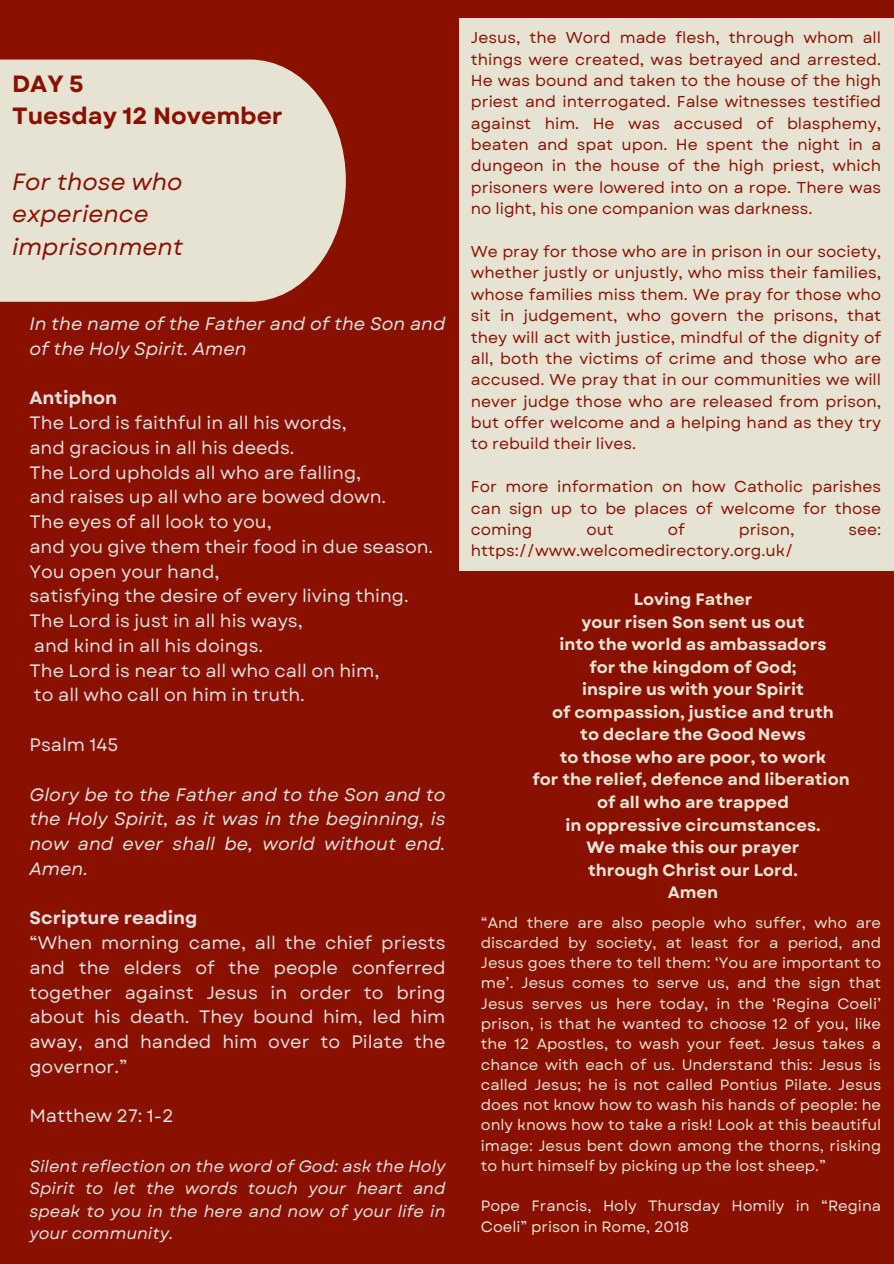
<style>
.page{position:relative;width:894px;height:1264px;background:#fff}
.page>*{position:absolute;margin:0;border:0;box-sizing:border-box;transform-origin:0 0}
.t1{font:italic 23.55px/32.7px "Garet";color:#8a1002}
.t2{font:700 23.55px/32.7px "Garet";color:#8a1002}
.t3{font:18px/24.8px "Garet";color:#dfdfde}
.t4{font:italic 18px/24.8px "Garet";color:#dfdfde}
.t5{font:700 16.5px/22.5px "Garet";color:#e6e3d3;text-align:center}
.t6{font:italic 16.5px/22.5px "Garet";color:#dfdfde;text-align:justify}
.t7{font:15.75px/21.3px "Garet";color:#8a1002;text-align:justify}
.t8{font:15px/20.2px "Garet";color:#e6e3d3;text-align:justify}
.s1{font-weight:700}
</style>
<div class="page">
<div style="left:0;top:0;width:893px;height:1263px;background:#8a1002"></div>
<div style="left:0;top:60px;width:346px;height:242px;background:#e6e3d3"></div>
<div style="left:458px;top:18px;width:435px;height:552px;background:#e6e3d3"></div>
<h1 class="t2" style="left:12px;top:67px;width:272px">DAY 5<br>Tuesday 12 November</h1>
<h2 class="t1" style="left:12px;top:165px;width:172px">For those who experience imprisonment</h2>
<h4 class="t4" style="left:29px;top:311px;width:417px">In the name of the Father and of the Son and of the Holy Spirit. Amen</h4>
<h4 class="t3" style="left:29px;top:386px;width:405px"><span class="s1">Antiphon<br></span>The Lord is faithful in all his words,<br>and gracious in all his deeds.<br>The Lord upholds all who are falling,<br>and raises up all who are bowed down.<br>The eyes of all look to you,<br>and you give them their food in due season.<br>You open your hand,<br>satisfying the desire of every living thing.<br>The Lord is just in all his ways,<br>and kind in all his doings.<br>The Lord is near to all who call on him,<br>to all who call on him in truth.</h4>
<h4 class="t3" style="left:29px;top:732px;width:90px">Psalm 145</h4>
<h4 class="t4" style="left:29px;top:782px;width:417px;text-align:justify">Glory be to the Father and to the Son and to the Holy Spirit, as it was in the beginning, is now and ever shall be, world without end.<br>Amen.</h4>
<h4 class="t3" style="left:29px;top:905px;width:417px"><span class="s1">Scripture reading<br></span>“When morning came, all the chief priests and the elders of the people conferred together against Jesus in order to bring about his death. They bound him, led him away, and handed him over to Pilate the governor.”</h4>
<h4 class="t3" style="left:29px;top:1103px;width:146px">Matthew 27: 1-2</h4>
<h4 class="t6" style="left:29px;top:1154px;width:417px">Silent reflection on the word of God: ask the Holy Spirit to let the words touch your heart and speak to you in the here and now of your life in your community.</h4>
<p class="t7" style="left:471px;top:27px;width:411px">Jesus, the Word made flesh, through whom all things were created, was betrayed and arrested.<br>He was bound and taken to the house of the high priest and interrogated. False witnesses testified against him. He was accused of blasphemy, beaten and spat upon. He spent the night in a dungeon in the house of the high priest, which prisoners were lowered into on a rope. There was no light, his one companion was darkness.</p>
<p class="t7" style="left:471px;top:241px;width:411px">We pray for those who are in prison in our society, whether justly or unjustly, who miss their families, whose families miss them. We pray for those who sit in judgement, who govern the prisons, that they will act with justice, mindful of the dignity of all, both the victims of crime and those who are accused. We pray that in our communities we will never judge those who are released from prison, but offer welcome and a helping hand as they try to rebuild their lives.</p>
<p class="t7" style="left:471px;top:476px;width:411px">For more information on how Catholic parishes can sign up to be places of welcome for those coming</p>
<p class="t7" style="left:586px;top:519px;width:29px">out</p>
<p class="t7" style="left:667px;top:519px;width:18px">of</p>
<p class="t7" style="left:738px;top:519px;width:57px">prison,</p>
<p class="t7" style="left:848px;top:519px;width:34px">see:</p>
<p class="t7" style="left:471px;top:540px;width:324px">https://www.welcomedirectory.org.uk/</p>
<h3 class="t5" style="left:532px;top:588px;width:319px">Loving Father<br>your risen Son sent us out<br>into the world as ambassadors<br>for the kingdom of God;<br>inspire us with your Spirit<br>of compassion, justice and truth<br>to declare the Good News<br>to those who are poor, to work<br>for the relief, defence and liberation of all who are trapped<br>in oppressive circumstances.<br>We make this our prayer<br>through Christ our Lord.<br>Amen</h3>
<p class="t8" style="left:480px;top:912px;width:402px">“And there are also people who suffer, who are discarded by society, at least for a period, and Jesus goes there to tell them: ‘You are important to me’. Jesus comes to serve us, and the sign that Jesus serves us here today, in the ‘Regina Coeli’ prison, is that he wanted to choose 12 of you, like the 12 Apostles, to wash your feet. Jesus takes a chance with each of us. Understand this: Jesus is called Jesus; he is not called Pontius Pilate. Jesus does not know how to wash his hands of people: he only knows how to take a risk! Look at this beautiful image: Jesus bent down among the thorns, risking to hurt himself by picking up the lost sheep.”</p>
<p class="t8" style="left:480px;top:1195px;width:402px">Pope Francis, Holy Thursday Homily in “Regina<br>Coeli” prison in Rome, 2018</p>
</div>
